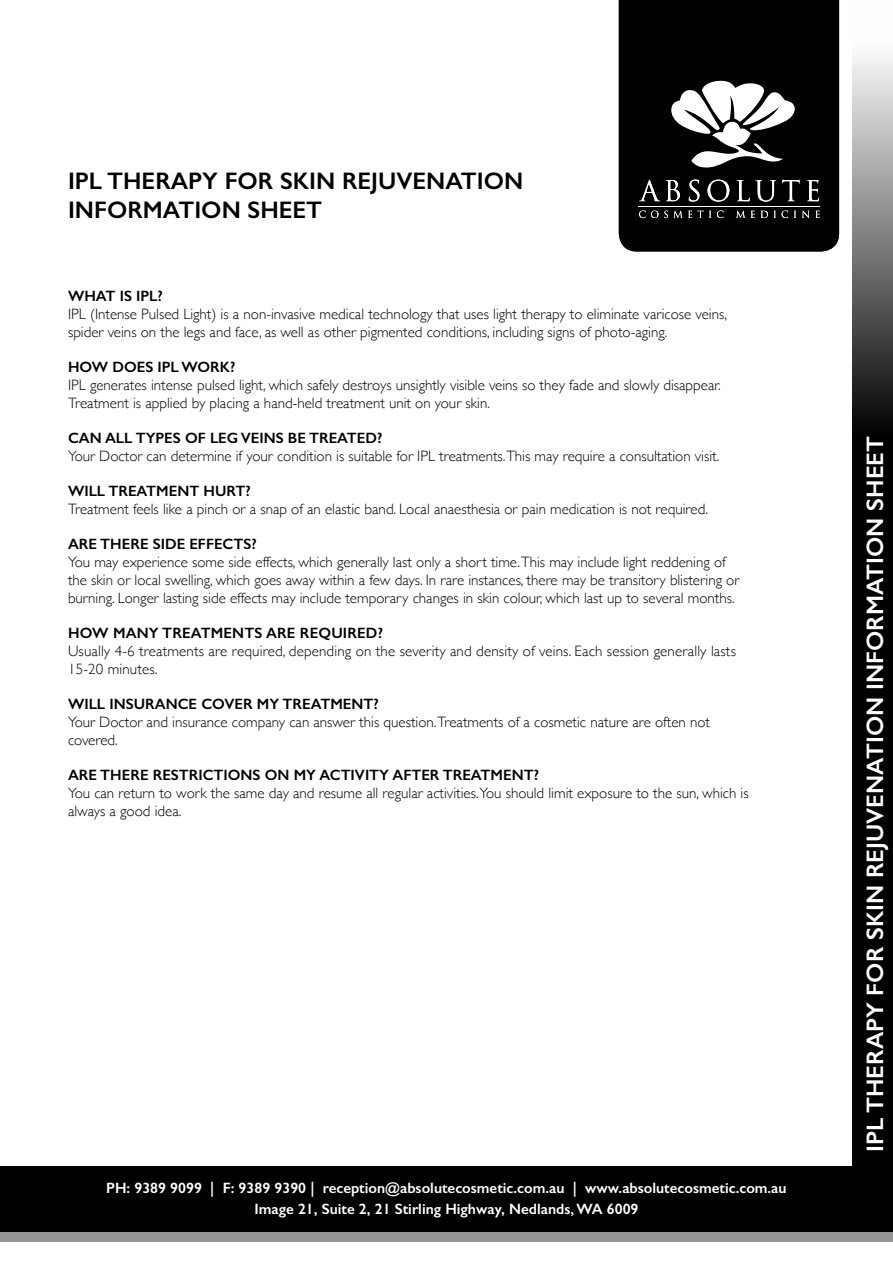
<style>
.page{position:relative;width:893px;height:1263px;background:#fff}
.page>*{position:absolute;margin:0;border:0;box-sizing:border-box;transform-origin:0 0}
.t1{font:600 24px/28.8px "Gill Sans";color:#000}
.t2{font:600 24px "Gill Sans";color:#fff}
.t3{font:300 15px/18px "Gill Sans";color:#000}
.t4{font:600 15px "Gill Sans";color:#000}
.t5{font:600 15px/21px "Gill Sans";color:#fff;text-align:center}
</style>
<div class="page">
<div style="left:0;top:1176px;width:893px;height:65px;background:#939598"></div>
<div style="left:0;top:1166px;width:893px;height:66px;background:#000"></div>
<div style="left:619px;top:0;width:220px;height:252px;background:#000"></div>
<svg style="left:639px;top:180px;width:180px;height:22px;background:#353535"></svg>
<svg style="left:639px;top:211px;width:181px;height:7px"></svg>
<hr style="left:638px;top:206px;width:181px;height:1px;background:#fff">
<svg style="left:671px;top:81px;width:124px;height:87px"></svg>
<svg style="left:852px;top:56px;width:41px;height:1110px;background:#2a2a2a"></svg>
<h1 class="t1" style="left:68px;top:167px;width:457px">IPL THERAPY FOR SKIN REJUVENATION<br>INFORMATION SHEET</h1>
<p class="t4" style="left:68px;top:287px;width:96px">WHAT IS IPL?</p>
<p class="t3" style="left:68px;top:305px;width:661px">IPL (Intense Pulsed Light) is a non-invasive medical technology that uses light therapy to eliminate varicose veins, spider veins on the legs and face, as well as other pigmented conditions, including signs of photo-aging.</p>
<p class="t4" style="left:68px;top:358px;width:169px">HOW DOES IPL WORK?</p>
<p class="t3" style="left:68px;top:376px;width:654px">IPL generates intense pulsed light, which safely destroys unsightly visible veins so they fade and slowly disappear.<br>Treatment is applied by placing a hand-held treatment unit on your skin.</p>
<p class="t4" style="left:68px;top:429px;width:316px">CAN ALL TYPES OF LEG VEINS BE TREATED?</p>
<p class="t3" style="left:68px;top:447px;width:653px">Your Doctor can determine if your condition is suitable for IPL treatments.This may require a consultation visit.</p>
<p class="t4" style="left:68px;top:482px;width:184px">WILL TREATMENT HURT?</p>
<p class="t3" style="left:68px;top:500px;width:641px">Treatment feels like a pinch or a snap of an elastic band. Local anaesthesia or pain medication is not required.</p>
<p class="t4" style="left:68px;top:535px;width:190px">ARE THERE SIDE EFFECTS?</p>
<p class="t3" style="left:68px;top:553px;width:673px">You may experience some side effects, which generally last only a short time.This may include light reddening of the skin or local swelling, which goes away within a few days. In rare instances, there may be transitory blistering or burning. Longer lasting side effects may include temporary changes in skin colour, which last up to several months.</p>
<p class="t4" style="left:68px;top:624px;width:316px">HOW MANY TREATMENTS ARE REQUIRED?</p>
<p class="t3" style="left:68px;top:642px;width:669px">Usually 4-6 treatments are required, depending on the severity and density of veins. Each session generally lasts<br>15-20 minutes.</p>
<p class="t4" style="left:68px;top:695px;width:312px">WILL INSURANCE COVER MY TREATMENT?</p>
<p class="t3" style="left:68px;top:713px;width:644px">Your Doctor and insurance company can answer this question.Treatments of a cosmetic nature are often not covered.</p>
<p class="t4" style="left:68px;top:766px;width:472px">ARE THERE RESTRICTIONS ON MY ACTIVITY AFTER TREATMENT?</p>
<p class="t3" style="left:68px;top:784px;width:682px">You can return to work the same day and resume all regular activities.You should limit exposure to the sun, which is always a good idea.</p>
<p class="t5" style="left:106px;top:1177px;width:682px">PH: 9389 9099 | F: 9389 9390 | reception@absolutecosmetic.com.au | www.absolutecosmetic.com.au<br>Image 21, Suite 2, 21 Stirling Highway, Nedlands, WA 6009</p>
<h1 class="t2" style="left:860px;top:1152px;width:718px;rotate:-90deg">IPL THERAPY FOR SKIN REJUVENATION INFORMATION SHEET</h1>
</div>
